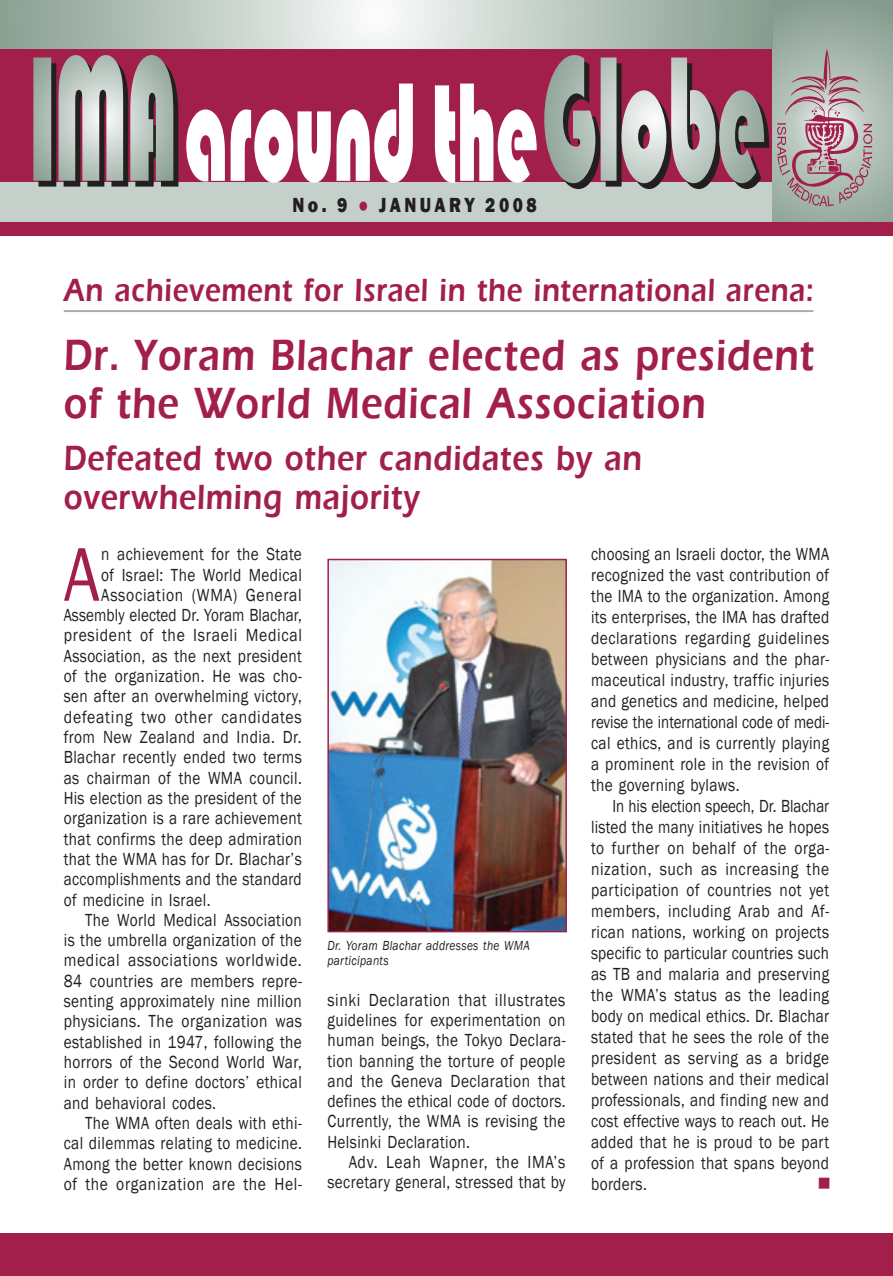
<style>
.page{position:relative;width:893px;height:1276px;background:#fff}
.page>*{position:absolute;margin:0;border:0;box-sizing:border-box;transform-origin:0 0}
.t1{font:78.75px "Franklin Gothic";color:#a21e4b;scale:.85 1}
.t2{font:600 45px/48px "Eras ITC";letter-spacing:.025em;color:#a21e4b;scale:.85 1}
.t3{font:600 36px/39px "Eras ITC";letter-spacing:.025em;color:#a21e4b;scale:.85 1}
.t4{font:600 33px "Eras ITC";letter-spacing:.025em;color:#a21e4b;scale:.85 1}
.t5{font:800 21px "Franklin Gothic";letter-spacing:.2em;color:#231f20;scale:.83 1}
.t6{font:18px "Franklin Gothic";letter-spacing:.025em;color:#231f20;scale:.85 1}
.t7{font:18px/21px "Franklin Gothic";letter-spacing:.025em;color:#231f20;text-align:justify;scale:.83 1}
.t8{font:18px/21px "Franklin Gothic";letter-spacing:.025em;color:#231f20;text-align:justify;scale:.84 1}
.t9{font:18px/20.2px "Franklin Gothic";letter-spacing:.025em;color:#231f20;text-align:justify;scale:.87 1}
.t10{font:18px "Franklin Gothic";letter-spacing:.025em;color:#231f20;scale:.86 1}
.t11{font:18px "Franklin Gothic";letter-spacing:.045em;color:#231f20;scale:.87 1}
.t12{font:18px "Franklin Gothic";letter-spacing:.05em;color:#231f20;scale:.88 1}
.t13{font:18px "Franklin Gothic";color:#a21e4b;scale:.8 1}
.t14{font:italic 13.5px/15px "Franklin Gothic";letter-spacing:.025em;color:#231f20;scale:.85 1}
.s1{color:#a21e4b}
</style>
<div class="page">
<div style="left:0;top:165px;width:791px;height:58px;background:#c4d0c9"></div>
<div style="left:0;top:39px;width:862px;height:143px;background:#a21e4b"></div>
<svg style="left:772px;top:0;width:121px;height:223px;background:#9aaba1"></svg>
<div style="left:0;top:223px;width:893px;height:13px;background:#a21e4b"></div>
<svg style="left:33px;top:55px;width:145px;height:132px;background:#989292"></svg>
<svg style="left:186px;top:84px;width:227px;height:99px"></svg>
<svg style="left:435px;top:84px;width:102px;height:99px"></svg>
<svg style="left:544px;top:55px;width:225px;height:134px"></svg>
<svg style="left:0;top:0;width:773px;height:48px;background:#becac3"></svg>
<svg style="left:777px;top:49px;width:95px;height:157px;background:#b1a2a5"></svg>
<hr style="left:64px;top:310px;width:749px;height:2px;background:#a7aeaa">
<img style="left:330px;top:562px;width:234px;height:367px">
<div style="left:327px;top:559px;width:240px;height:373px;border:2px solid #a21e4b"></div>
<div style="left:0;top:1233px;width:893px;height:43px;background:#a21e4b"></div>
<p class="t5" style="left:292px;top:191px;width:296px">No. 9 <span class="s1">●</span> JANUARY 2008</p>
<h3 class="t4" style="left:64px;top:271px;width:883px">An achievement for Israel in the international arena:</h3>
<h2 class="t2" style="left:64px;top:331px;width:884px">Dr. Yoram Blachar elected as president of the World Medical Association</h2>
<h3 class="t3" style="left:64px;top:438px;width:682px">Defeated two other candidates by an overwhelming majority</h3>
<h1 class="t1" style="left:64px;top:525px;width:44px">A</h1>
<p class="t6" style="left:101px;top:543px;width:237px">n achievement for the State</p>
<p class="t6" style="left:101px;top:563px;width:237px">of Israel: The World Medical</p>
<p class="t11" style="left:101px;top:583px;width:232px">Association (WMA) General</p>
<p class="t8" style="left:64px;top:605px;width:285px">Assembly elected Dr. Yoram Blachar,</p>
<p class="t11" style="left:64px;top:624px;width:275px">president of the Israeli Medical</p>
<p class="t6" style="left:64px;top:644px;width:282px">Association, as the next president</p>
<p class="t10" style="left:64px;top:665px;width:278px">of the organization. He was cho-</p>
<p class="t6" style="left:64px;top:685px;width:282px">sen after an overwhelming victory,</p>
<p class="t12" style="left:64px;top:705px;width:272px">defeating two other candidates</p>
<p class="t10" style="left:64px;top:726px;width:278px">from New Zealand and India. Dr.</p>
<p class="t6" style="left:64px;top:746px;width:282px">Blachar recently ended two terms</p>
<p class="t6" style="left:64px;top:766px;width:282px">as chairman of the WMA council.</p>
<p class="t6" style="left:64px;top:787px;width:282px">His election as the president of the</p>
<p class="t6" style="left:64px;top:807px;width:282px">organization is a rare achievement</p>
<p class="t6" style="left:64px;top:827px;width:282px">that confirms the deep admiration</p>
<p class="t6" style="left:64px;top:847px;width:282px">that the WMA has for Dr. Blachar’s</p>
<p class="t6" style="left:64px;top:868px;width:282px">accomplishments and the standard</p>
<p class="t6" style="left:64px;top:888px;width:174px">of medicine in Israel.</p>
<p class="t6" style="left:85px;top:908px;width:257px">The World Medical Association</p>
<p class="t6" style="left:64px;top:929px;width:282px">is the umbrella organization of the</p>
<p class="t9" style="left:64px;top:950px;width:275px">medical associations worldwide.</p>
<p class="t6" style="left:64px;top:969px;width:282px">84 countries are members repre-</p>
<p class="t6" style="left:64px;top:990px;width:282px">senting approximately nine million</p>
<p class="t10" style="left:64px;top:1010px;width:278px">physicians. The organization was</p>
<p class="t6" style="left:64px;top:1030px;width:282px">established in 1947, following the</p>
<p class="t6" style="left:64px;top:1050px;width:282px">horrors of the Second World War,</p>
<p class="t6" style="left:64px;top:1071px;width:282px">in order to define doctors’ ethical</p>
<p class="t6" style="left:64px;top:1091px;width:181px">and behavioral codes.</p>
<p class="t6" style="left:85px;top:1111px;width:257px">The WMA often deals with ethi-</p>
<p class="t6" style="left:64px;top:1132px;width:282px">cal dilemmas relating to medicine.</p>
<p class="t6" style="left:64px;top:1152px;width:282px">Among the better known decisions</p>
<p class="t9" style="left:64px;top:1174px;width:275px">of the organization are the Hel-</p>
<p class="t14" style="left:327px;top:938px;width:240px">Dr. Yoram Blachar addresses the WMA participants</p>
<p class="t9" style="left:327px;top:990px;width:275px">sinki Declaration that illustrates guidelines for experimentation on human beings, the Tokyo Declara&shy;tion banning the torture of people and the Geneva Declaration that defines the ethical code of doctors.<br>Currently, the WMA is revising the Helsinki Declaration.</p>
<p class="t9" style="left:327px;top:1152px;width:275px;text-align:right">Adv. Leah Wapner, the IMA’s secretary general, stressed that by</p>
<p class="t8" style="left:591px;top:544px;width:285px">choosing an Israeli doctor, the WMA recognized the vast contribution of the IMA to the organization. Among its enterprises, the IMA has drafted declarations regarding guidelines between physicians and the phar&shy;maceutical industry, traffic injuries and genetics and medicine, helped revise the international code of medi&shy;cal ethics, and is currently playing a prominent role in the revision of the governing bylaws.</p>
<p class="t7" style="left:591px;top:796px;width:288px;text-indent:21px">In his election speech, Dr. Blachar listed the many initiatives he hopes to further on behalf of the orga&shy;nization, such as increasing the participation of countries not yet members, including Arab and Af&shy;rican nations, working on projects specific to particular countries such as TB and malaria and preserving the WMA’s status as the leading body on medical ethics. Dr. Blachar stated that he sees the role of the president as serving as a bridge between nations and their medical professionals, and finding new and cost effective ways to reach out. He added that he is proud to be part of a profession that spans beyond borders.</p>
<p class="t13" style="left:819px;top:1177px;width:14px">▀</p>
</div>
